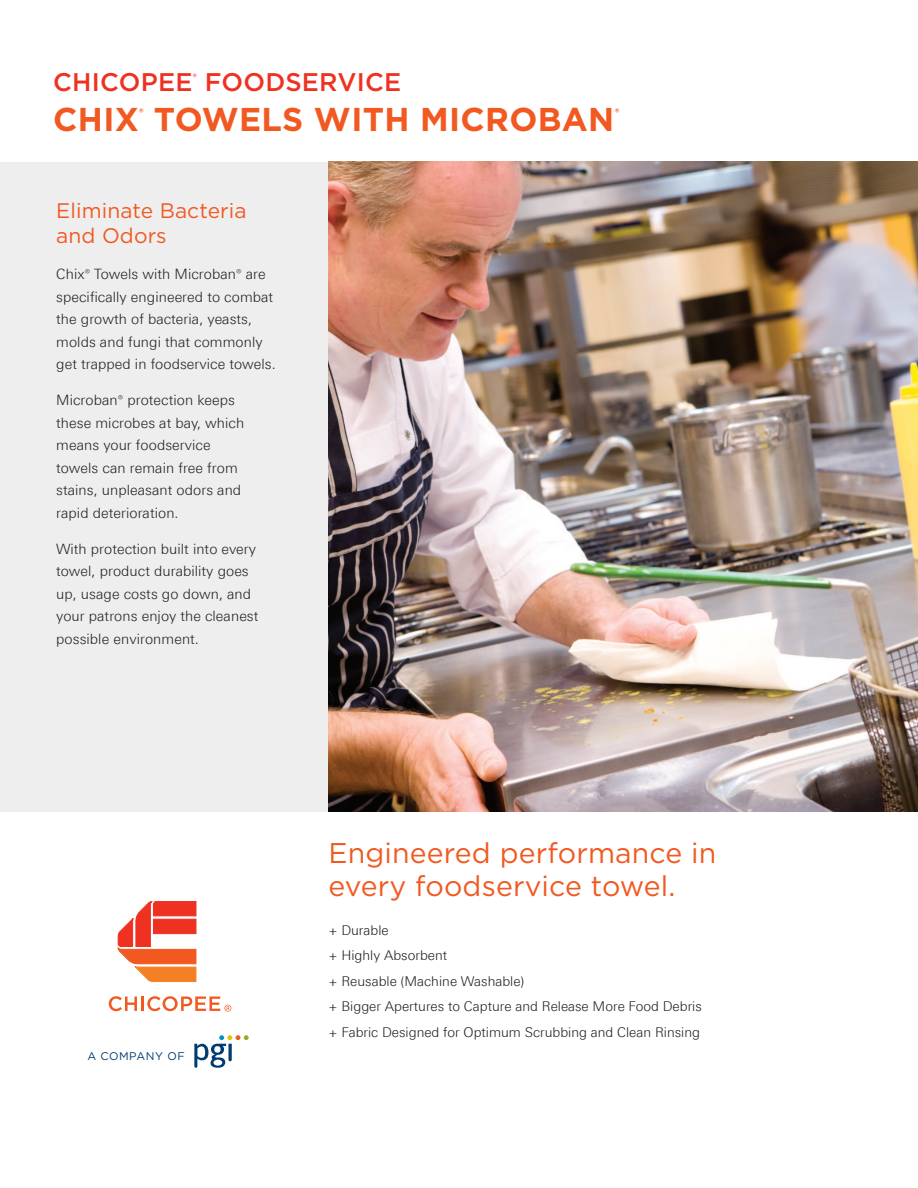
<style>
.page{position:relative;width:918px;height:1188px;background:#fff}
.page>*{position:absolute;margin:0;border:0;box-sizing:border-box;transform-origin:0 0}
.t1{font:700 33px "Gotham";letter-spacing:.01em;color:#f15921}
.t2{font:28.5px/33px "Gotham";letter-spacing:.005em;color:#f15921}
.t3{font:500 25.5px "Gotham";letter-spacing:.01em;color:#ef3122}
.t4{font:21px/25.5px "Gotham";letter-spacing:.005em;color:#f15921}
.t5{font:300 14.25px/22.5px "Linotype Univers 330";letter-spacing:.005em;color:#231f20}
.t6{font:300 13.5px "Linotype Univers 330";color:#231f20}
.t7{font:700 12.3px "Gotham";color:#f15921}
.t8{font:11.1px "Gotham";letter-spacing:.05em;color:#013c70}
.t9{font:500 10.5px "Gotham";color:#ef3122}
.s1{font-size:12px}
</style>
<div class="page">
<svg style="left:194px;top:1035px;width:55px;height:33px"></svg>
<svg style="left:109px;top:996px;width:28px;height:15px"></svg>
<hr style="left:141px;top:997px;width:3px;height:14px;background:#f15921">
<svg style="left:118px;top:901px;width:78px;height:81px"></svg>
<svg style="left:147px;top:996px;width:84px;height:16px"></svg>
<div style="left:0;top:162px;width:918px;height:650px;background:#eeeeef"></div>
<img style="left:328px;top:162px;width:590px;height:650px">
<p class="t3" style="left:53px;top:65px;width:141px">CHICOPEE</p>
<p class="t9" style="left:193px;top:71px;width:6px">®</p>
<p class="t3" style="left:205px;top:65px;width:198px">FOODSERVICE</p>
<p class="t1" style="left:53px;top:98px;width:87px">CHIX</p>
<p class="t7" style="left:139px;top:105px;width:6px">®</p>
<p class="t1" style="left:154px;top:98px;width:462px">TOWELS WITH MICROBAN</p>
<p class="t7" style="left:615px;top:105px;width:6px">®</p>
<p class="t4" style="left:56px;top:197px;width:192px">Eliminate Bacteria and Odors</p>
<p class="t5" style="left:56px;top:263px;width:221px">Chix<span class="s1">®</span> Towels with Microban<span class="s1">®</span> are specifically engineered to combat the growth of bacteria, yeasts, molds and fungi that commonly get trapped in foodservice towels.</p>
<p class="t5" style="left:56px;top:389px;width:189px">Microban<span class="s1">®</span> protection keeps these microbes at bay, which means your foodservice towels can remain free from stains, unpleasant odors and rapid deterioration.</p>
<p class="t5" style="left:56px;top:537px;width:204px">With protection built into every towel, product durability goes up, usage costs go down, and your patrons enjoy the cleanest possible environment.</p>
<p class="t8" style="left:87px;top:1049px;width:99px">A COMPANY OF</p>
<p class="t2" style="left:328px;top:836px;width:389px">Engineered performance in every foodservice towel.</p>
<p class="t6" style="left:328px;top:922px;width:62px">+ Durable</p>
<p class="t6" style="left:328px;top:947px;width:120px">+ Highly Absorbent</p>
<p class="t6" style="left:328px;top:973px;width:198px">+ Reusable (Machine Washable)</p>
<p class="t6" style="left:328px;top:998px;width:375px">+ Bigger Apertures to Capture and Release More Food Debris</p>
<p class="t6" style="left:328px;top:1024px;width:373px">+ Fabric Designed for Optimum Scrubbing and Clean Rinsing</p>
</div>
